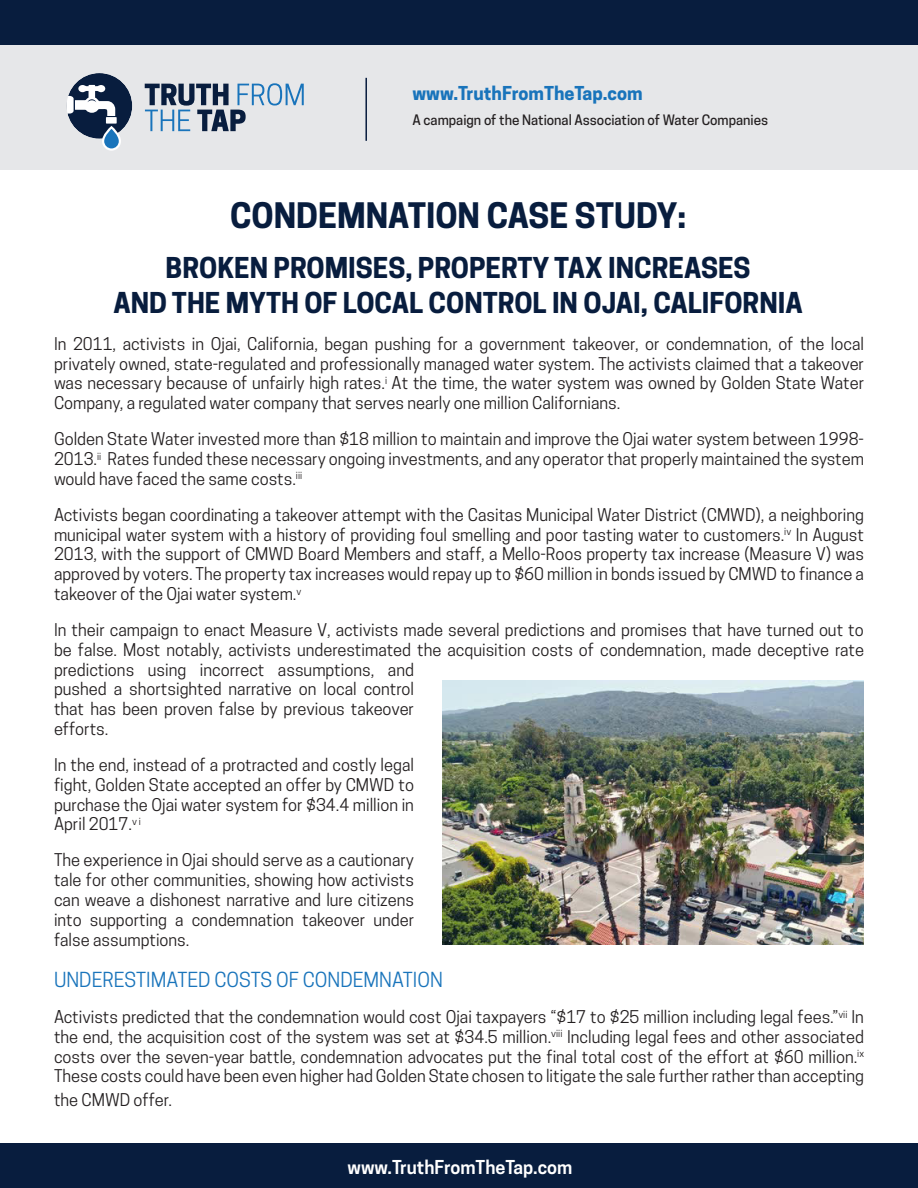
<style>
.page{position:relative;width:918px;height:1188px;background:#fff}
.page>*{position:absolute;margin:0;border:0;box-sizing:border-box;transform-origin:0 0}
.t1{font:700 33px "Cooper Hewitt";color:#081d3e}
.t2{font:700 27px "Cooper Hewitt";color:#081d3e}
.t3{font:19.5px "Cooper Hewitt";color:#1974bb}
.t4{font:600 18px "Cooper Hewitt";color:#fff}
.t5{font:700 18px "Cooper Hewitt";color:#1974bb}
.t6{font:16.5px/19.8px "Cooper Hewitt";color:#231f20;text-align:justify}
.t7{font:500 13.5px "Cooper Hewitt";color:#231f20}
</style>
<div class="page">
<div style="left:0;top:1143px;width:918px;height:45px;background:#081d3e"></div>
<div style="left:0;top:0;width:918px;height:45px;background:#081d3e"></div>
<div style="left:0;top:45px;width:918px;height:125px;background:#e6e7e9"></div>
<svg style="left:145px;top:83px;width:159px;height:48px"></svg>
<svg style="left:66px;top:73px;width:67px;height:78px"></svg>
<hr style="left:365px;top:78px;width:2px;height:63px;background:#081d3e">
<img style="left:443px;top:681px;width:421px;height:263px">
<p class="t5" style="left:412px;top:82px;width:232px">www.TruthFromTheTap.com</p>
<p class="t7" style="left:412px;top:112px;width:357px">A campaign of the National Association of Water Companies</p>
<p class="t1" style="left:230px;top:196px;width:458px">CONDEMNATION CASE STUDY:</p>
<p class="t2" style="left:166px;top:252px;width:586px">BROKEN PROMISES, PROPERTY TAX INCREASES</p>
<p class="t2" style="left:113px;top:287px;width:691px">AND THE MYTH OF LOCAL CONTROL IN OJAI, CALIFORNIA</p>
<p class="t6" style="left:54px;top:334px;width:812px">In 2011, activists in Ojai, California, began pushing for a government takeover, or condemnation, of the local privately owned, state-regulated and professionally managed water system. The activists claimed that a takeover was necessary because of unfairly high rates.<sup>i</sup> At the time, the water system was owned by Golden State Water Company, a regulated water company that serves nearly one million Californians.</p>
<p class="t6" style="left:54px;top:429px;width:812px">Golden State Water invested more than $18 million to maintain and improve the Ojai water system between 1998- 2013.<sup>ii</sup> Rates funded these necessary ongoing investments, and any operator that properly maintained the system would have faced the same costs.<sup>iii</sup></p>
<p class="t6" style="left:54px;top:505px;width:812px">Activists began coordinating a takeover attempt with the Casitas Municipal Water District (CMWD), a neighboring municipal water system with a history of providing foul smelling and poor tasting water to customers.<sup>iv</sup> In August 2013, with the support of CMWD Board Members and staff, a Mello-Roos property tax increase (Measure V) was approved by voters. The property tax increases would repay up to $60 million in bonds issued by CMWD to finance a takeover of the Ojai water system.<sup>v</sup></p>
<p class="t6" style="left:54px;top:620px;width:812px;text-align:left">In their campaign to enact Measure V, activists made several predictions and promises that have turned out to be false. Most notably, activists underestimated the acquisition costs of condemnation, made deceptive rate predictions using incorrect assumptions, and<br>pushed a shortsighted narrative on local control<br>that has been proven false by previous takeover<br>efforts.</p>
<p class="t6" style="left:54px;top:755px;width:362px">In the end, instead of a protracted and costly legal fight, Golden State accepted an offer by CMWD to purchase the Ojai water system for $34.4 million in April 2017.<sup>v</sup> <sup>i</sup></p>
<p class="t6" style="left:54px;top:850px;width:362px">The experience in Ojai should serve as a cautionary tale for other communities, showing how activists can weave a dishonest narrative and lure citizens into supporting a condemnation takeover under false assumptions.</p>
<p class="t3" style="left:54px;top:968px;width:390px">UNDERESTIMATED COSTS OF CONDEMNATION</p>
<p class="t6" style="left:54px;top:1007px;width:812px">Activists predicted that the condemnation would cost Ojai taxpayers “$17 to $25 million including legal fees.”<sup>vii</sup> In the end, the acquisition cost of the system was set at $34.5 million.<sup>viii</sup> Including legal fees and other associated costs over the seven-year battle, condemnation advocates put the final total cost of the effort at $60 million.<sup>ix </sup>These costs could have been even higher had Golden State chosen to litigate the sale further rather than accepting</p>
<p class="t6" style="left:54px;top:1090px;width:120px">the CMWD offer.</p>
<p class="t4" style="left:348px;top:1157px;width:226px">www.TruthFromTheTap.com</p>
</div>
